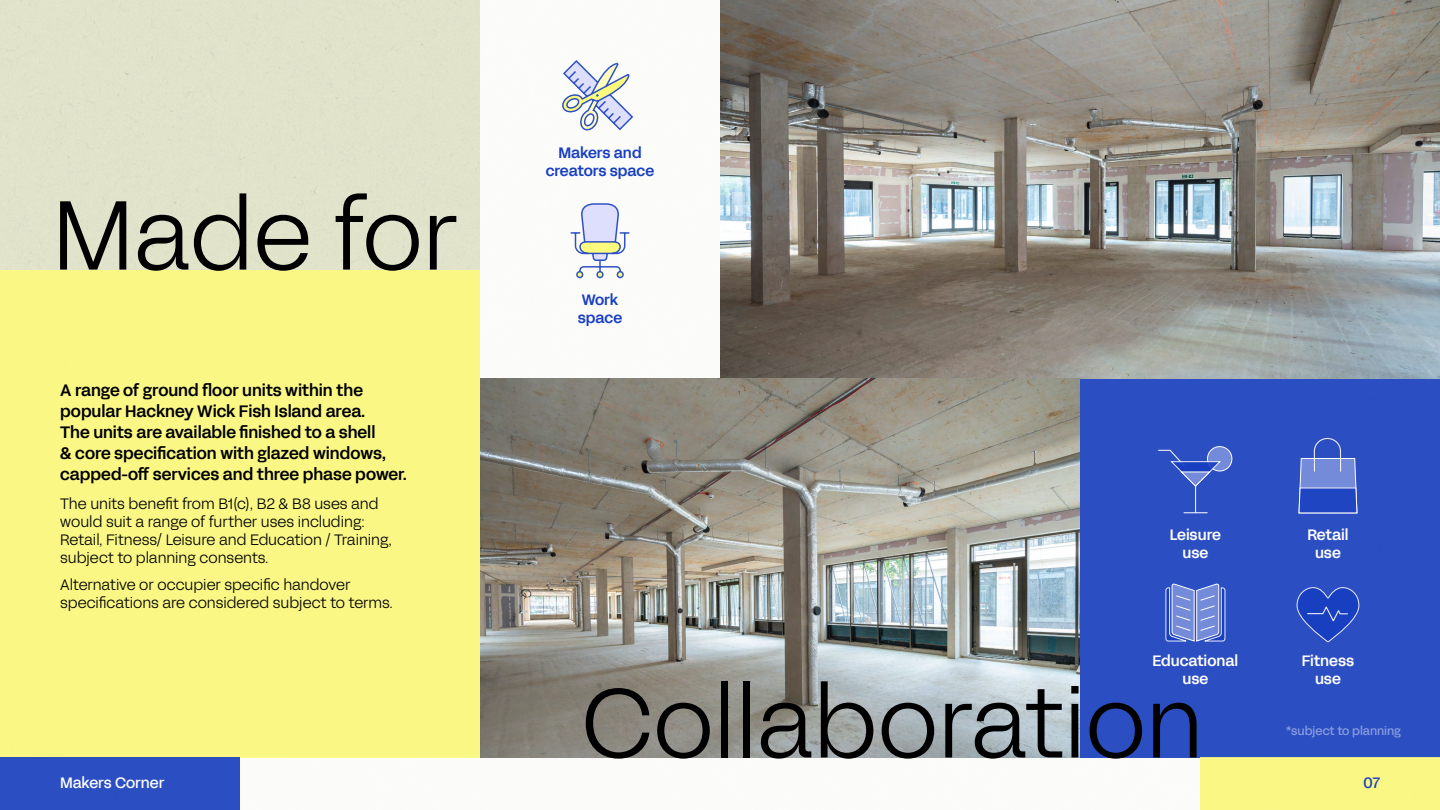
<style>
.page{position:relative;width:1440px;height:810px;background:#fff}
.page>*{position:absolute;margin:0;border:0;box-sizing:border-box;transform-origin:0 0}
.t1{font:300 97.5px "FFF Acid Grotesk";color:#000}
.t2{font:500 16.5px/21px "FFF Acid Grotesk";color:#000}
.t3{font:300 15px/18px "FFF Acid Grotesk";color:#000}
.t4{font:500 15px/18px "FFF Acid Grotesk";letter-spacing:-.005em;color:#fff;text-align:center}
.t5{font:500 15px/18px "FFF Acid Grotesk";letter-spacing:-.005em;color:#173ec1;text-align:center}
.t6{font:15px "FFF Acid Grotesk Regular TRIAL";color:#fff}
.t7{font:15px "FFF Acid Grotesk Regular TRIAL";color:#173ec1}
.t8{font:12px "FFF Acid Grotesk Regular TRIAL";letter-spacing:-.005em;color:#8b9fe0}
</style>
<div class="page">
<div style="left:0;top:270px;width:480px;height:488px;background:#faf785"></div>
<div style="left:1080px;top:379px;width:360px;height:379px;background:#2b4ec2"></div>
<img style="left:720px;top:0;width:720px;height:379px">
<img style="left:480px;top:379px;width:600px;height:379px">
<svg style="left:1298px;top:437px;width:60px;height:77px"></svg>
<svg style="left:1296px;top:587px;width:64px;height:55px"></svg>
<div style="left:1207px;top:447px;width:25px;height:24px;background:#748bda;border-radius:50%"></div>
<div style="left:1207px;top:446px;width:25px;height:25px;border:1px solid #fff;border-radius:50%"></div>
<svg style="left:1158px;top:449px;width:64px;height:65px"></svg>
<svg style="left:1165px;top:583px;width:61px;height:59px;background:#778dd9"></svg>
<svg style="left:562px;top:60px;width:72px;height:71px"></svg>
<svg style="left:570px;top:203px;width:60px;height:76px"></svg>
<div style="left:0;top:758px;width:240px;height:52px;background:#2b4ec2"></div>
<div style="left:1200px;top:758px;width:240px;height:52px;background:#faf785"></div>
<h1 class="t1" style="left:52px;top:172px;width:407px">Made for</h1>
<p class="t2" style="left:60px;top:379px;width:348px">A range of ground floor units within the popular Hackney Wick Fish Island area.<br>The units are available finished to a shell<br>&amp; core specification with glazed windows, capped-off services and three phase power.</p>
<p class="t3" style="left:60px;top:494px;width:333px">The units benefit from B1(c), B2 &amp; B8 uses and would suit a range of further uses including:<br>Retail, Fitness/ Leisure and Education / Training, subject to planning consents.</p>
<p class="t3" style="left:60px;top:575px;width:334px">Alternative or occupier specific handover specifications are considered subject to terms.</p>
<p class="t5" style="left:546px;top:143px;width:110px">Makers and creators space</p>
<p class="t5" style="left:578px;top:290px;width:46px;text-align:left">Work space</p>
<p class="t4" style="left:1170px;top:525px;width:53px">Leisure use</p>
<p class="t4" style="left:1153px;top:652px;width:87px">Educational use</p>
<h1 class="t1" style="left:582px;top:659px;width:624px">Collaboration</h1>
<p class="t4" style="left:1307px;top:525px;width:43px">Retail use</p>
<p class="t4" style="left:1302px;top:652px;width:54px">Fitness use</p>
<p class="t8" style="left:1286px;top:721px;width:116px">*subject to planning</p>
<p class="t6" style="left:60px;top:771px;width:106px">Makers Corner</p>
<p class="t7" style="left:1364px;top:771px;width:18px">07</p>
</div>
